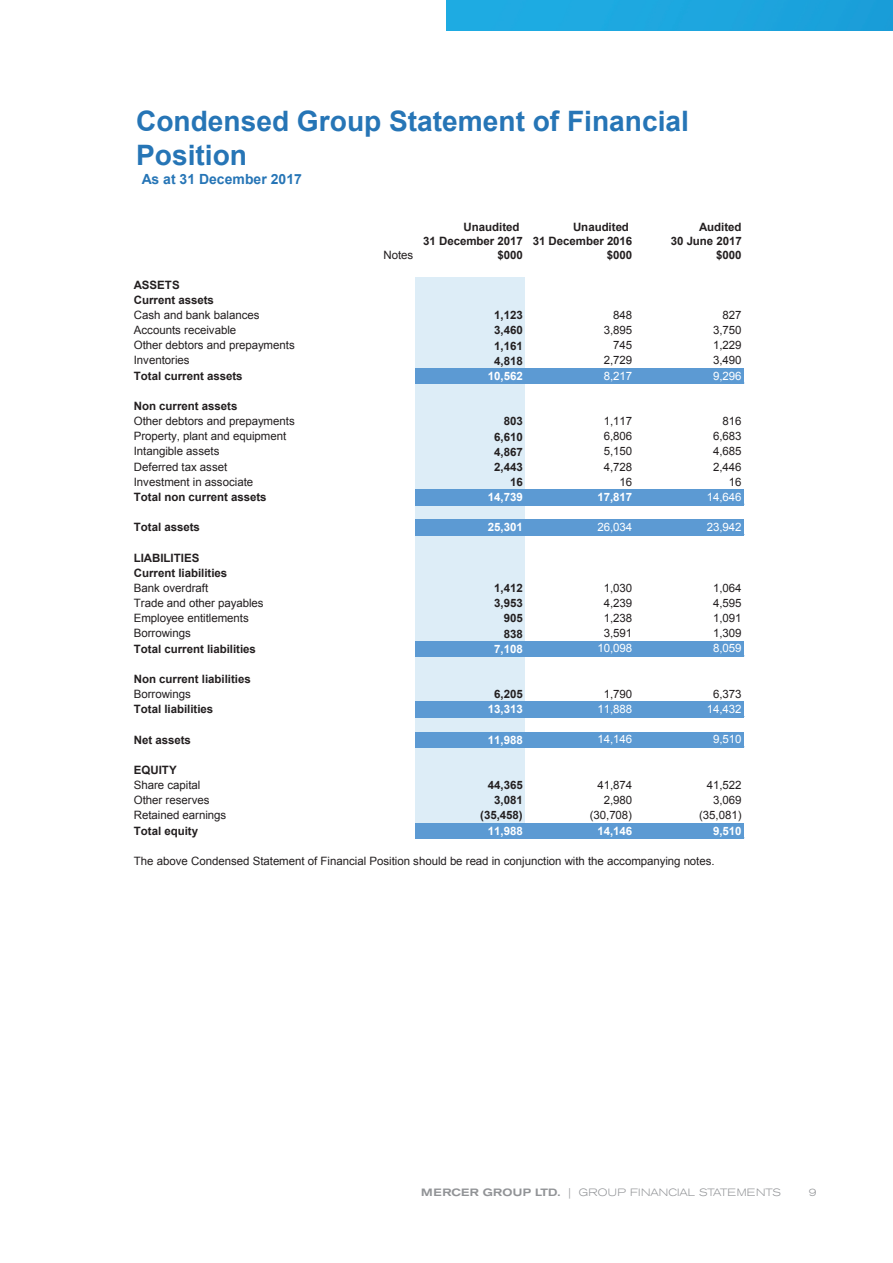
<style>
.page{position:relative;width:893px;height:1263px;background:#fff}
.page>*{position:absolute;margin:0;border:0;box-sizing:border-box;transform-origin:0 0}
.t1{font:700 28.2px/34.3px "Arial";color:#2675b6}
.t2{font:700 13.95px "Arial";letter-spacing:.005em;color:#2675b6}
.t3{font:11.55px/15.1px "Arial";letter-spacing:-.005em;color:#231f20;text-align:right}
.t4{font:700 11.55px/14px "Arial";letter-spacing:-.005em;color:#231f20;text-align:right}
.t5{font:11.55px "Arial";letter-spacing:-.005em;color:#fff}
.t6{font:700 11.55px "Arial";letter-spacing:-.005em;color:#fff}
.t7{font:300 expanded 10.5px "Akzidenz Grotesk BE";letter-spacing:.02em;color:#919396}
.s1{font-weight:500}
</style>
<div class="page">
<div style="left:415px;top:277px;width:110px;height:91px;background:#ddedf7"></div>
<div style="left:415px;top:368px;width:329px;height:16px;background:#5c9ad3"></div>
<div style="left:415px;top:383px;width:110px;height:107px;background:#ddedf7"></div>
<div style="left:415px;top:489px;width:329px;height:16px;background:#5c9ad3"></div>
<div style="left:415px;top:505px;width:110px;height:15px;background:#ddedf7"></div>
<div style="left:415px;top:520px;width:329px;height:15px;background:#5c9ad3"></div>
<div style="left:415px;top:535px;width:110px;height:106px;background:#ddedf7"></div>
<div style="left:415px;top:641px;width:329px;height:15px;background:#5c9ad3"></div>
<div style="left:415px;top:656px;width:110px;height:46px;background:#ddedf7"></div>
<div style="left:415px;top:702px;width:329px;height:15px;background:#5c9ad3"></div>
<div style="left:415px;top:717px;width:110px;height:15px;background:#ddedf7"></div>
<div style="left:415px;top:732px;width:329px;height:15px;background:#5c9ad3"></div>
<div style="left:415px;top:747px;width:110px;height:76px;background:#ddedf7"></div>
<div style="left:415px;top:823px;width:329px;height:15px;background:#5c9ad3"></div>
<hr style="left:415px;top:383px;width:329px;height:1px;background:#5c9ad3">
<hr style="left:415px;top:534px;width:329px;height:2px;background:#5c9ad3">
<hr style="left:415px;top:656px;width:329px;height:1px;background:#5c9ad3">
<hr style="left:415px;top:747px;width:329px;height:1px;background:#5c9ad3">
<hr style="left:415px;top:838px;width:329px;height:1px;background:#5c9ad3">
<img style="left:446px;top:0;width:447px;height:31px">
<h1 class="t1" style="left:136px;top:105px;width:554px">Condensed Group Statement of Financial<br>Position</h1>
<p class="t2" style="left:142px;top:170px;width:162px">As at 31 December 2017</p>
<p class="t4" style="left:134px;top:278px;width:47px">ASSETS</p>
<p class="t3" style="left:383px;top:248px;width:31px">Notes</p>
<p class="t4" style="left:464px;top:220px;width:57px">Unaudited</p>
<p class="t4" style="left:699px;top:220px;width:44px">Audited</p>
<p class="t4" style="left:533px;top:220px;width:101px">Unaudited<br>31 December 2016 $000</p>
<p class="t4" style="left:423px;top:234px;width:101px">31 December 2017</p>
<p class="t4" style="left:671px;top:234px;width:73px">30 June 2017</p>
<p class="t4" style="left:497px;top:248px;width:27px">$000</p>
<p class="t4" style="left:716px;top:248px;width:27px">$000</p>
<p class="t4" style="left:134px;top:293px;width:82px">Current assets</p>
<p class="t3" style="left:134px;top:307px;width:127px">Cash and bank balances</p>
<p class="t4" style="left:494px;top:309px;width:30px">1,123</p>
<p class="t3" style="left:723px;top:307px;width:21px">827</p>
<p class="t3" style="left:134px;top:323px;width:104px">Accounts receivable</p>
<p class="t4" style="left:494px;top:324px;width:30px">3,460</p>
<p class="t3" style="left:713px;top:323px;width:30px">3,750</p>
<p class="t3" style="left:604px;top:307px;width:30px">848<br>3,895<br>745</p>
<p class="t3" style="left:134px;top:338px;width:162px">Other debtors and prepayments</p>
<p class="t4" style="left:494px;top:339px;width:30px">1,161</p>
<p class="t3" style="left:713px;top:338px;width:30px">1,229</p>
<p class="t3" style="left:134px;top:353px;width:57px">Inventories</p>
<p class="t4" style="left:494px;top:354px;width:30px">4,818</p>
<p class="t3" style="left:713px;top:353px;width:30px">3,490</p>
<p class="t4" style="left:134px;top:369px;width:110px">Total current assets</p>
<p class="t6" style="left:488px;top:368px;width:36px">10,562</p>
<p class="t5" style="left:713px;top:368px;width:30px">9,296</p>
<p class="t3" style="left:604px;top:353px;width:30px">2,729</p>
<p class="t5" style="left:604px;top:368px;width:30px">8,217</p>
<p class="t4" style="left:134px;top:400px;width:105px">Non current assets</p>
<p class="t3" style="left:134px;top:413px;width:162px">Other debtors and prepayments</p>
<p class="t4" style="left:504px;top:415px;width:21px">803</p>
<p class="t3" style="left:723px;top:413px;width:21px">816</p>
<p class="t3" style="left:134px;top:429px;width:154px">Property, plant and equipment</p>
<p class="t4" style="left:494px;top:430px;width:30px">6,610</p>
<p class="t3" style="left:713px;top:429px;width:30px">6,683</p>
<p class="t3" style="left:604px;top:413px;width:30px;text-align:justify">1,117<br>6,806<br>5,150<br>4,728</p>
<p class="t3" style="left:134px;top:444px;width:87px">Intangible assets</p>
<p class="t4" style="left:494px;top:445px;width:30px">4,867</p>
<p class="t3" style="left:713px;top:444px;width:30px">4,685</p>
<p class="t3" style="left:134px;top:459px;width:95px">Deferred tax asset</p>
<p class="t4" style="left:494px;top:460px;width:30px">2,443</p>
<p class="t3" style="left:713px;top:459px;width:30px">2,446</p>
<p class="t3" style="left:134px;top:474px;width:121px">Investment in associate</p>
<p class="t4" style="left:510px;top:475px;width:14px">16</p>
<p class="t3" style="left:619px;top:474px;width:14px">16</p>
<p class="t3" style="left:729px;top:474px;width:14px">16</p>
<p class="t6" style="left:597px;top:489px;width:36px">17,817</p>
<p class="t4" style="left:134px;top:490px;width:134px">Total non current assets</p>
<p class="t6" style="left:488px;top:489px;width:36px">14,739</p>
<p class="t5" style="left:707px;top:489px;width:36px">14,646</p>
<p class="t4" style="left:134px;top:521px;width:68px">Total assets</p>
<p class="t6" style="left:488px;top:520px;width:36px">25,301</p>
<p class="t5" style="left:597px;top:519px;width:36px">26,034</p>
<p class="t5" style="left:707px;top:519px;width:36px">23,942</p>
<p class="t4" style="left:134px;top:550px;width:95px;line-height:15.1px;text-align:left">LIABILITIES<br>Current liabilities</p>
<p class="t3" style="left:134px;top:580px;width:76px">Bank overdraft</p>
<p class="t4" style="left:494px;top:581px;width:30px">1,412</p>
<p class="t3" style="left:713px;top:580px;width:30px">1,064</p>
<p class="t3" style="left:134px;top:595px;width:131px">Trade and other payables</p>
<p class="t4" style="left:494px;top:597px;width:30px">3,953</p>
<p class="t3" style="left:713px;top:595px;width:30px">4,595</p>
<p class="t3" style="left:604px;top:580px;width:30px;text-align:justify">1,030<br>4,239<br>1,238</p>
<p class="t3" style="left:134px;top:611px;width:117px">Employee entitlements</p>
<p class="t4" style="left:504px;top:612px;width:21px">905</p>
<p class="t3" style="left:713px;top:611px;width:30px">1,091</p>
<p class="t3" style="left:134px;top:626px;width:59px">Borrowings</p>
<p class="t4" style="left:504px;top:627px;width:21px">838</p>
<p class="t3" style="left:713px;top:626px;width:30px">1,309</p>
<p class="t4" style="left:134px;top:642px;width:124px">Total current liabilities</p>
<p class="t6" style="left:494px;top:641px;width:30px">7,108</p>
<p class="t5" style="left:713px;top:641px;width:30px">8,059</p>
<p class="t3" style="left:604px;top:626px;width:30px">3,591</p>
<p class="t5" style="left:597px;top:641px;width:36px">10,098</p>
<p class="t4" style="left:134px;top:672px;width:118px">Non current liabilities</p>
<p class="t3" style="left:134px;top:686px;width:59px">Borrowings</p>
<p class="t4" style="left:494px;top:688px;width:30px">6,205</p>
<p class="t3" style="left:713px;top:686px;width:30px">6,373</p>
<p class="t4" style="left:134px;top:703px;width:81px">Total liabilities</p>
<p class="t6" style="left:488px;top:702px;width:36px">13,313</p>
<p class="t5" style="left:707px;top:701px;width:36px">14,432</p>
<p class="t3" style="left:604px;top:686px;width:30px">1,790</p>
<p class="t5" style="left:597px;top:701px;width:36px">11,888</p>
<p class="t5" style="left:597px;top:732px;width:36px">14,146</p>
<p class="t4" style="left:134px;top:733px;width:59px">Net assets</p>
<p class="t6" style="left:488px;top:732px;width:36px">11,988</p>
<p class="t5" style="left:713px;top:732px;width:30px">9,510</p>
<p class="t4" style="left:134px;top:763px;width:44px">EQUITY</p>
<p class="t3" style="left:134px;top:777px;width:68px">Share capital</p>
<p class="t4" style="left:488px;top:778px;width:36px">44,365</p>
<p class="t3" style="left:707px;top:777px;width:36px">41,522</p>
<p class="t3" style="left:134px;top:792px;width:77px">Other reserves</p>
<p class="t4" style="left:494px;top:794px;width:30px">3,081</p>
<p class="t3" style="left:713px;top:792px;width:30px">3,069</p>
<p class="t3" style="left:590px;top:777px;width:44px">41,874<br>2,980 (30,708)</p>
<p class="t6" style="left:597px;top:823px;width:36px">14,146</p>
<p class="t3" style="left:134px;top:808px;width:94px">Retained earnings</p>
<p class="t4" style="left:480px;top:809px;width:44px">(35,458)</p>
<p class="t3" style="left:699px;top:808px;width:44px">(35,081)</p>
<p class="t4" style="left:134px;top:824px;width:66px">Total equity</p>
<p class="t6" style="left:488px;top:823px;width:36px">11,988</p>
<p class="t6" style="left:713px;top:823px;width:30px">9,510</p>
<p class="t3" style="left:134px;top:853px;width:583px">The above Condensed Statement of Financial Position should be read in conjunction with the accompanying notes.</p>
<p class="t7" style="left:421px;top:1187px;width:361px"><span class="s1">MERCER GROUP LTD. |</span> GROUP FINANCIAL STATEMENTS</p>
<p class="t7" style="left:809px;top:1187px;width:9px">9</p>
</div>
